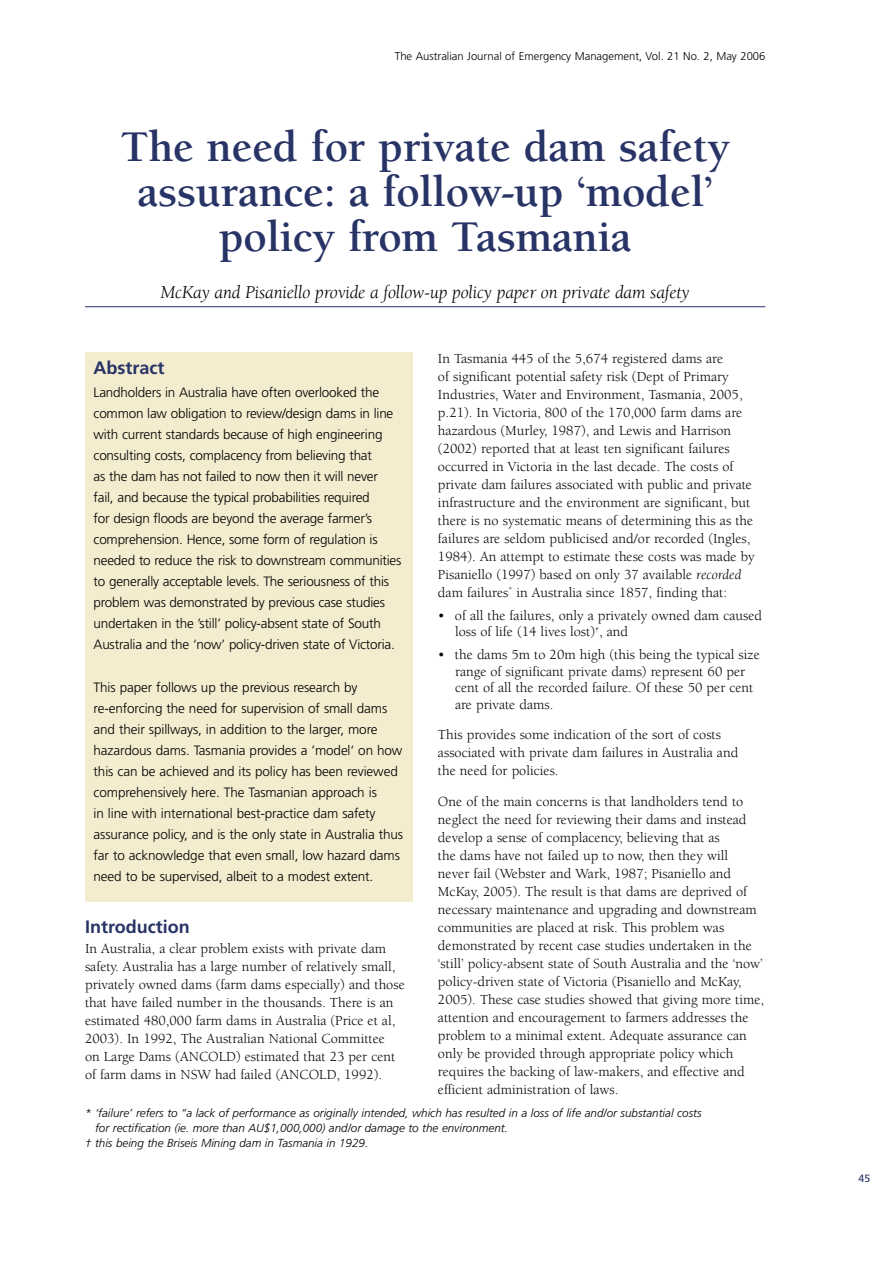
<style>
.page{position:relative;width:893px;height:1263px;background:#fff}
.page>*{position:absolute;margin:0;border:0;box-sizing:border-box;transform-origin:0 0}
.heading_1__general{font:700 45px/45px "Berkeley";letter-spacing:-.005em;color:#283366;text-align:center}
.heading_1_sub_line{font:italic 18.75px "Berkeley";letter-spacing:-.01em;color:#000}
.t1{font:700 18px "Frutiger";color:#283366}
.Body_no{font:14.25px/18px "Berkeley";color:#000}
.body{font:14.25px/18px "Berkeley";color:#000}
.bullet{font:14.25px/16.5px "Berkeley";color:#000}
.intro_text{font:300 13.5px/21px "Frutiger";letter-spacing:-.015em;color:#000}
.captions{font:italic 300 11.7px/15px "Frutiger";color:#000}
.t2{font:300 11.25px "Frutiger";color:#000}
.t3{font:10.5px "Frutiger";color:#283366}
.s1{font-style:italic}
</style>
<div class="page">
<div style="left:85px;top:352px;width:327px;height:550px;background:#f4eccf"></div>
<hr style="left:85px;top:306px;width:680px;height:1px;background:#283366">
<p class="t2" style="left:395px;top:49px;width:372px">The Australian Journal of Emergency Management, Vol. 21 No. 2, May 2006</p>
<p class="heading_1__general" style="left:120px;top:125px;width:611px">The need for private dam safety assurance: a follow-up ‘model’ policy from Tasmania</p>
<p class="heading_1_sub_line" style="left:160px;top:282px;width:531px">McKay and Pisaniello provide a follow-up policy paper on private dam safety</p>
<p class="t1" style="left:94px;top:357px;width:72px">Abstract</p>
<p class="intro_text" style="left:94px;top:382px;width:309px">Landholders in Australia have often overlooked the common law obligation to review/design dams in line with current standards because of high engineering consulting costs, complacency from believing that<br>as the dam has not failed to now then it will never fail, and because the typical probabilities required<br>for design floods are beyond the average farmer’s comprehension. Hence, some form of regulation is needed to reduce the risk to downstream communities to generally acceptable levels. The seriousness of this problem was demonstrated by previous case studies undertaken in the ’still’ policy-absent state of South Australia and the ‘now’ policy-driven state of Victoria.</p>
<p class="intro_text" style="left:94px;top:676px;width:311px">This paper follows up the previous research by re-enforcing the need for supervision of small dams and their spillways, in addition to the larger, more hazardous dams. Tasmania provides a ’model‘ on how this can be achieved and its policy has been reviewed comprehensively here. The Tasmanian approach is<br>in line with international best-practice dam safety assurance policy, and is the only state in Australia thus far to acknowledge that even small, low hazard dams need to be supervised, albeit to a modest extent.</p>
<p class="t1" style="left:85px;top:916px;width:106px">Introduction</p>
<p class="Body_no" style="left:85px;top:940px;width:321px">In Australia, a clear problem exists with private dam safety. Australia has a large number of relatively small, privately owned dams (farm dams especially) and those that have failed number in the thousands. There is an estimated 480,000 farm dams in Australia (Price et al, 2003). In 1992, The Australian National Committee<br>on Large Dams (ANCOLD) estimated that 23 per cent of farm dams in NSW had failed (ANCOLD, 1992).</p>
<p class="Body_no" style="left:438px;top:349px;width:318px">In Tasmania 445 of the 5,674 registered dams are<br>of significant potential safety risk (Dept of Primary Industries, Water and Environment, Tasmania, 2005, p.21). In Victoria, 800 of the 170,000 farm dams are hazardous (Murley, 1987), and Lewis and Harrison (2002) reported that at least ten significant failures occurred in Victoria in the last decade. The costs of private dam failures associated with public and private infrastructure and the environment are significant, but there is no systematic means of determining this as the failures are seldom publicised and/or recorded (Ingles, 1984). An attempt to estimate these costs was made by Pisaniello (1997) based on only 37 available <span class="s1">recorded </span>dam failures<sup>*</sup> in Australia since 1857, finding that:</p>
<p class="bullet" style="left:455px;top:607px;width:309px;text-indent:-17px">• of all the failures, only a privately owned dam caused loss of life (14 lives lost)<sup>†</sup>, and</p>
<p class="bullet" style="left:455px;top:647px;width:306px;text-indent:-17px">• the dams 5m to 20m high (this being the typical size range of significant private dams) represent 60 per cent of all the recorded failure. Of these 50 per cent are private dams.</p>
<p class="body" style="left:438px;top:726px;width:302px">This provides some indication of the sort of costs associated with private dam failures in Australia and the need for policies.</p>
<p class="body" style="left:438px;top:793px;width:328px">One of the main concerns is that landholders tend to neglect the need for reviewing their dams and instead develop a sense of complacency, believing that as<br>the dams have not failed up to now, then they will<br>never fail (Webster and Wark, 1987; Pisaniello and McKay, 2005). The result is that dams are deprived of necessary maintenance and upgrading and downstream communities are placed at risk. This problem was demonstrated by recent case studies undertaken in the ‘still’ policy-absent state of South Australia and the ‘now’ policy-driven state of Victoria (Pisaniello and McKay, 2005). These case studies showed that giving more time, attention and encouragement to farmers addresses the problem to a minimal extent. Adequate assurance can only be provided through appropriate policy which requires the backing of law-makers, and effective and efficient administration of laws.</p>
<p class="captions" style="left:95px;top:1106px;width:608px;text-indent:-10px">* ‘failure’ refers to “a lack of performance as originally intended, which has resulted in a loss of life and/or substantial costs for rectification (ie. more than AU$1,000,000) and/or damage to the environment.</p>
<p class="captions" style="left:85px;top:1136px;width:285px">† this being the Briseis Mining dam in Tasmania in 1929.</p>
<p class="t3" style="left:858px;top:1172px;width:13px">45</p>
</div>
